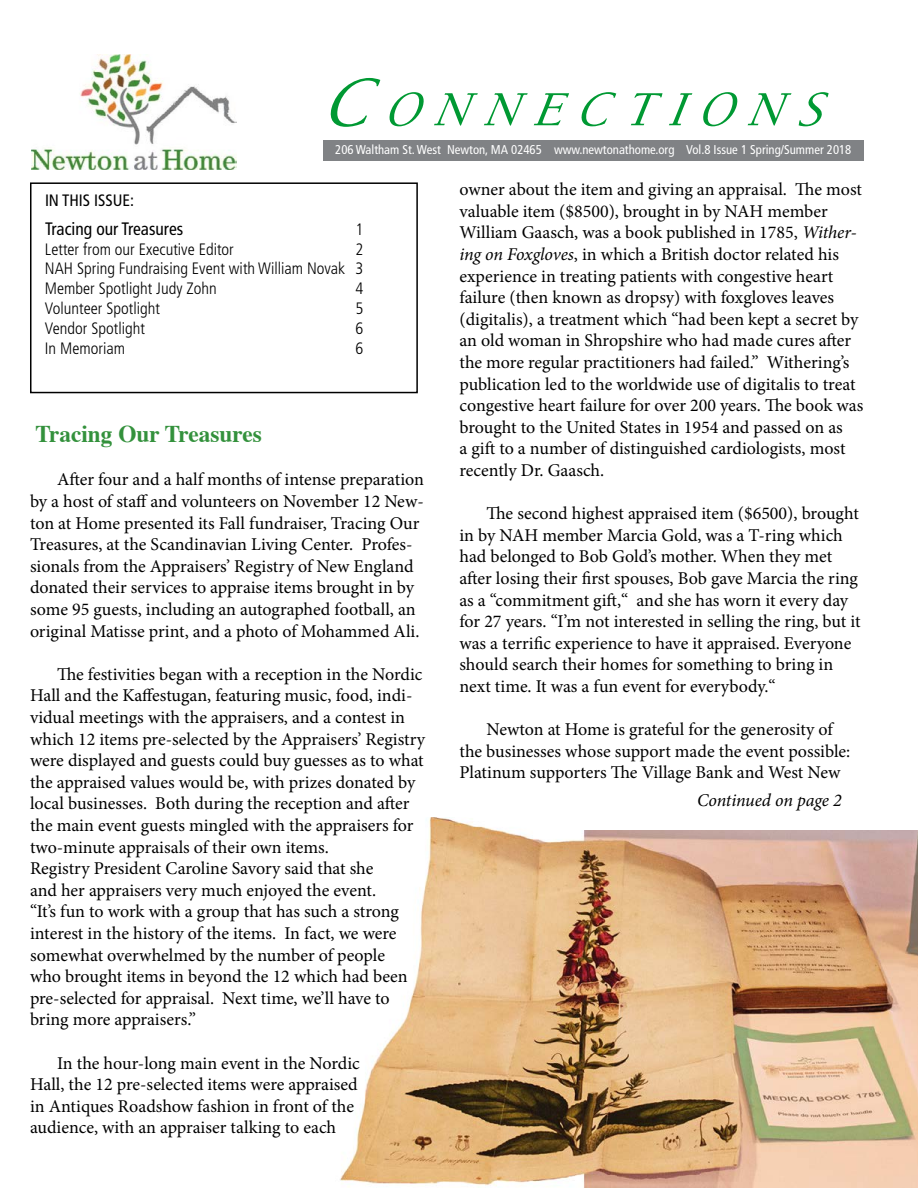
<style>
.page{position:relative;width:918px;height:1188px;background:#fff}
.page>*{position:absolute;margin:0;border:0;box-sizing:border-box;transform-origin:0 0}
.t1{font:italic 50.4px "Berkeley";color:#093}
.t2{font:700 24px "Times";color:#33913c}
.t3{font:18px/21.6px "Minion Pro";letter-spacing:-.005em;color:#000}
.t4{font:condensed 18px "Frutiger";color:#000}
.t5{font:italic 18px "Minion Pro";letter-spacing:-.01em;color:#000}
.t6{font:300 condensed 16.5px/19.8px "Frutiger";color:#000;text-align:justify}
.t7{font:condensed 16.5px "Frutiger";color:#000}
.t8{font:condensed 12.75px "Frutiger";color:#fff}
.s1{font-size:72px}
.s2{font-style:italic}
</style>
<div class="page">
<img style="left:340px;top:817px;width:578px;height:371px">
<div style="left:323px;top:140px;width:540px;height:21px;background:#808285"></div>
<img style="left:31px;top:54px;width:206px;height:116px">
<div style="left:30px;top:182px;width:388px;height:211px;border:2px solid #000"></div>
<div style="left:576px;top:815px;width:342px;height:15px;background:#fff"></div>
<h1 class="t1" style="left:323px;top:83px;width:515px"><span class="s1">C</span>ONNEC TIONS</h1>
<p class="t8" style="left:335px;top:142px;width:518px">206 Waltham St. West Newton, MA 02465 www.newtonathome.org Vol.8 Issue 1 Spring/Summer 2018</p>
<p class="t3" style="left:459px;top:179px;width:405px">owner about the item and giving an appraisal. The most valuable item ($8500), brought in by NAH member William Gaasch, was a book published in 1785, <span class="s2">Wither&shy;ing on Foxgloves</span>, in which a British doctor related his experience in treating patients with congestive heart failure (then known as dropsy) with foxgloves leaves (digitalis), a treatment which “had been kept a secret by an old woman in Shropshire who had made cures after the more regular practitioners had failed.” Withering’s publication led to the worldwide use of digitalis to treat congestive heart failure for over 200 years. The book was brought to the United States in 1954 and passed on as<br>a gift to a number of distinguished cardiologists, most recently Dr. Gaasch.</p>
<p class="t3" style="left:459px;top:503px;width:403px;text-indent:27px">The second highest appraised item ($6500), brought in by NAH member Marcia Gold, was a T-ring which had belonged to Bob Gold’s mother. When they met after losing their first spouses, Bob gave Marcia the ring as a “commitment gift,“ and she has worn it every day for 27 years. “I’m not interested in selling the ring, but it was a terrific experience to have it appraised. Everyone should search their homes for something to bring in next time. It was a fun event for everybody.“</p>
<p class="t3" style="left:459px;top:719px;width:392px;text-align:center">Newton at Home is grateful for the generosity of<br>the businesses whose support made the event possible:<br>Platinum supporters The Village Bank and West New</p>
<p class="t7" style="left:45px;top:191px;width:91px">IN THIS ISSUE:</p>
<p class="t4" style="left:45px;top:218px;width:140px">Tracing our Treasures</p>
<p class="t6" style="left:356px;top:219px;width:9px">1</p>
<p class="t6" style="left:45px;top:239px;width:190px">Letter from our Executive Editor</p>
<p class="t6" style="left:45px;top:239px;width:320px;text-indent:310px">2<br>NAH Spring Fundraising Event with William Novak 3<br>Member Spotlight Judy Zohn</p>
<p class="t6" style="left:355px;top:279px;width:9px">4</p>
<p class="t6" style="left:45px;top:299px;width:116px">Volunteer Spotlight</p>
<p class="t6" style="left:356px;top:299px;width:9px">5</p>
<p class="t6" style="left:45px;top:318px;width:101px">Vendor Spotlight</p>
<p class="t6" style="left:356px;top:318px;width:9px">6</p>
<p class="t6" style="left:45px;top:338px;width:82px">In Memoriam</p>
<p class="t6" style="left:356px;top:338px;width:9px">6</p>
<h2 class="t2" style="left:35px;top:411px;width:228px">Tracing Our Treasures</h2>
<p class="t3" style="left:30px;top:469px;width:396px;text-indent:27px">After four and a half months of intense preparation by a host of staff and volunteers on November 12 New&shy;ton at Home presented its Fall fundraiser, Tracing Our Treasures, at the Scandinavian Living Center. Profes&shy;sionals from the Appraisers’ Registry of New England donated their services to appraise items brought in by some 95 guests, including an autographed football, an original Matisse print, and a photo of Mohammed Ali.</p>
<p class="t3" style="left:30px;top:663px;width:397px;text-indent:27px">The festivities began with a reception in the Nordic Hall and the Kaffestugan, featuring music, food, indi&shy;vidual meetings with the appraisers, and a contest in which 12 items pre-selected by the Appraisers’ Registry were displayed and guests could buy guesses as to what the appraised values would be, with prizes donated by local businesses. Both during the reception and after the main event guests mingled with the appraisers for two-minute appraisals of their own items.<br>Registry President Caroline Savory said that she<br>and her appraisers very much enjoyed the event.<br>“It’s fun to work with a group that has such a strong interest in the history of the items. In fact, we were somewhat overwhelmed by the number of people<br>who brought items in beyond the 12 which had been pre-selected for appraisal. Next time, we’ll have to bring more appraisers.”</p>
<p class="t3" style="left:30px;top:1052px;width:331px;text-indent:27px">In the hour-long main event in the Nordic Hall, the 12 pre-selected items were appraised in Antiques Roadshow fashion in front of the audience, with an appraiser talking to each</p>
<p class="t5" style="left:697px;top:788px;width:146px">Continued on page 2</p>
</div>
